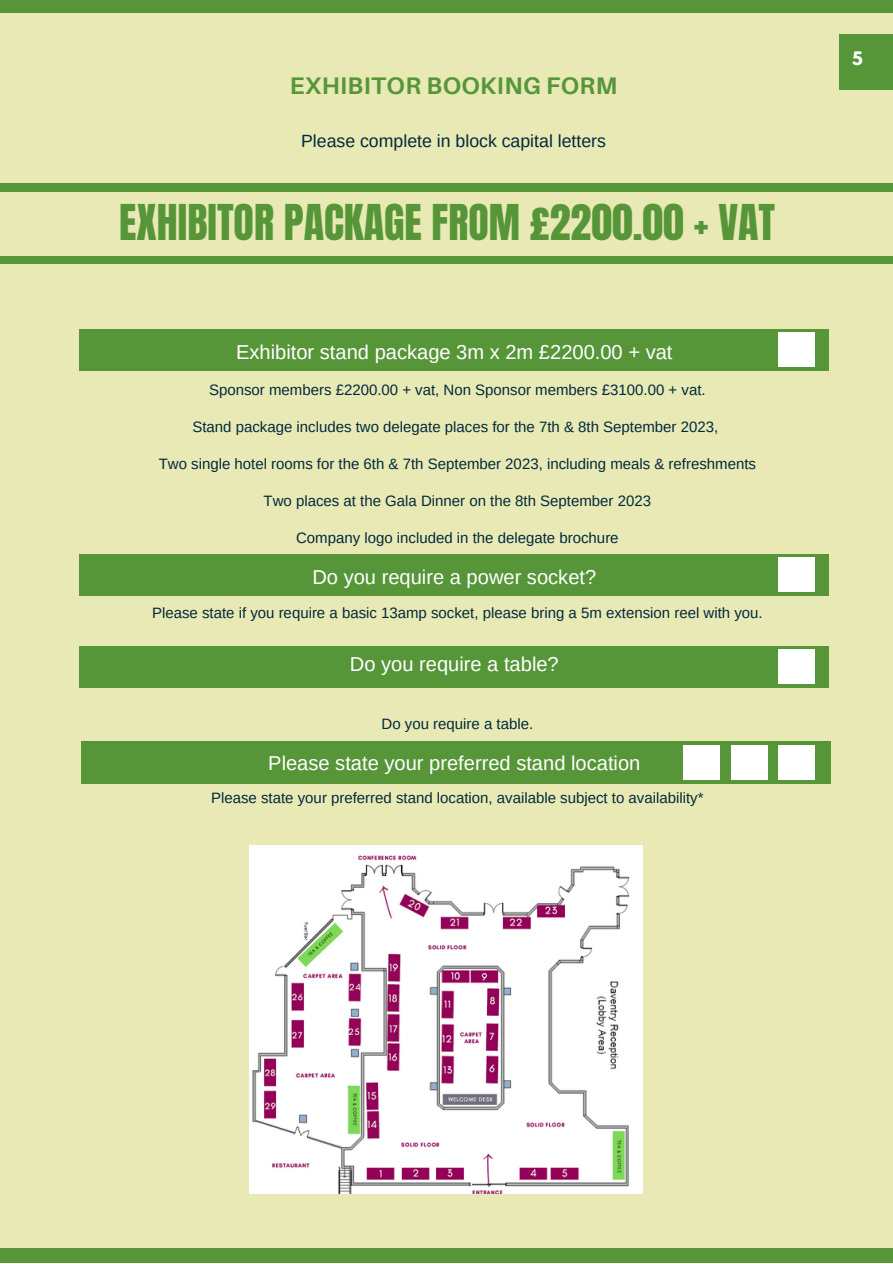
<style>
.page{position:relative;width:893px;height:1264px;background:#fff}
.page>*{position:absolute;margin:0;border:0;box-sizing:border-box;transform-origin:0 0}
.t1{font:42px "Anton";color:#569639}
.t2{font:700 24px "Aileron";letter-spacing:.015em;color:#569639}
.t3{font:20.1px "Arimo";color:#fff}
.t4{font:17.7px "Arimo";color:#022a3d}
.t5{font:700 16.5px "League Spartan";color:#fff}
.t6{font:15px "Arimo";color:#022a3d}
</style>
<div class="page">
<div style="left:0;top:0;width:892px;height:1262px;background:#e8e9b4"></div>
<div style="left:80px;top:329px;width:749px;height:42px;background:#569639"></div>
<div style="left:0;top:183px;width:892px;height:8px;background:#569639"></div>
<div style="left:0;top:256px;width:892px;height:8px;background:#569639"></div>
<div style="left:80px;top:646px;width:749px;height:41px;background:#569639"></div>
<div style="left:80px;top:554px;width:749px;height:41px;background:#569639"></div>
<div style="left:778px;top:333px;width:36px;height:34px;background:#fff"></div>
<div style="left:778px;top:558px;width:36px;height:33px;background:#fff"></div>
<div style="left:81px;top:741px;width:749px;height:42px;background:#569639"></div>
<div style="left:778px;top:650px;width:36px;height:33px;background:#fff"></div>
<div style="left:778px;top:745px;width:36px;height:34px;background:#fff"></div>
<div style="left:0;top:1248px;width:892px;height:14px;background:#569639"></div>
<div style="left:838px;top:34px;width:54px;height:55px;background:#569639"></div>
<div style="left:0;top:0;width:892px;height:12px;background:#569639"></div>
<div style="left:731px;top:745px;width:36px;height:34px;background:#fff"></div>
<div style="left:683px;top:745px;width:36px;height:34px;background:#fff"></div>
<img style="left:249px;top:845px;width:393px;height:348px">
<p class="t2" style="left:290px;top:71px;width:329px">EXHIBITOR BOOKING FORM</p>
<p class="t4" style="left:301px;top:131px;width:306px">Please complete in block capital letters</p>
<p class="t1" style="left:119px;top:192px;width:657px">EXHIBITOR PACKAGE FROM £2200.00 + VAT</p>
<p class="t3" style="left:236px;top:340px;width:438px">Exhibitor stand package 3m x 2m £2200.00 + vat</p>
<p class="t6" style="left:209px;top:381px;width:498px">Sponsor members £2200.00 + vat, Non Sponsor members £3100.00 + vat.</p>
<p class="t6" style="left:192px;top:418px;width:527px">Stand package includes two delegate places for the 7th &amp; 8th September 2023,</p>
<p class="t6" style="left:159px;top:455px;width:599px">Two single hotel rooms for the 6th &amp; 7th September 2023, including meals &amp; refreshments</p>
<p class="t6" style="left:263px;top:493px;width:389px">Two places at the Gala Dinner on the 8th September 2023</p>
<p class="t6" style="left:296px;top:530px;width:324px">Company logo included in the delegate brochure</p>
<p class="t3" style="left:312px;top:565px;width:285px">Do you require a power socket?</p>
<p class="t6" style="left:152px;top:604px;width:612px">Please state if you require a basic 13amp socket, please bring a 5m extension reel with you.</p>
<p class="t3" style="left:350px;top:653px;width:210px">Do you require a table?</p>
<p class="t6" style="left:381px;top:715px;width:153px">Do you require a table.</p>
<p class="t3" style="left:268px;top:752px;width:373px">Please state your preferred stand location</p>
<p class="t6" style="left:211px;top:789px;width:494px">Please state your preferred stand location, available subject to availability*</p>
<p class="t5" style="left:852px;top:51px;width:12px">5</p>
</div>
